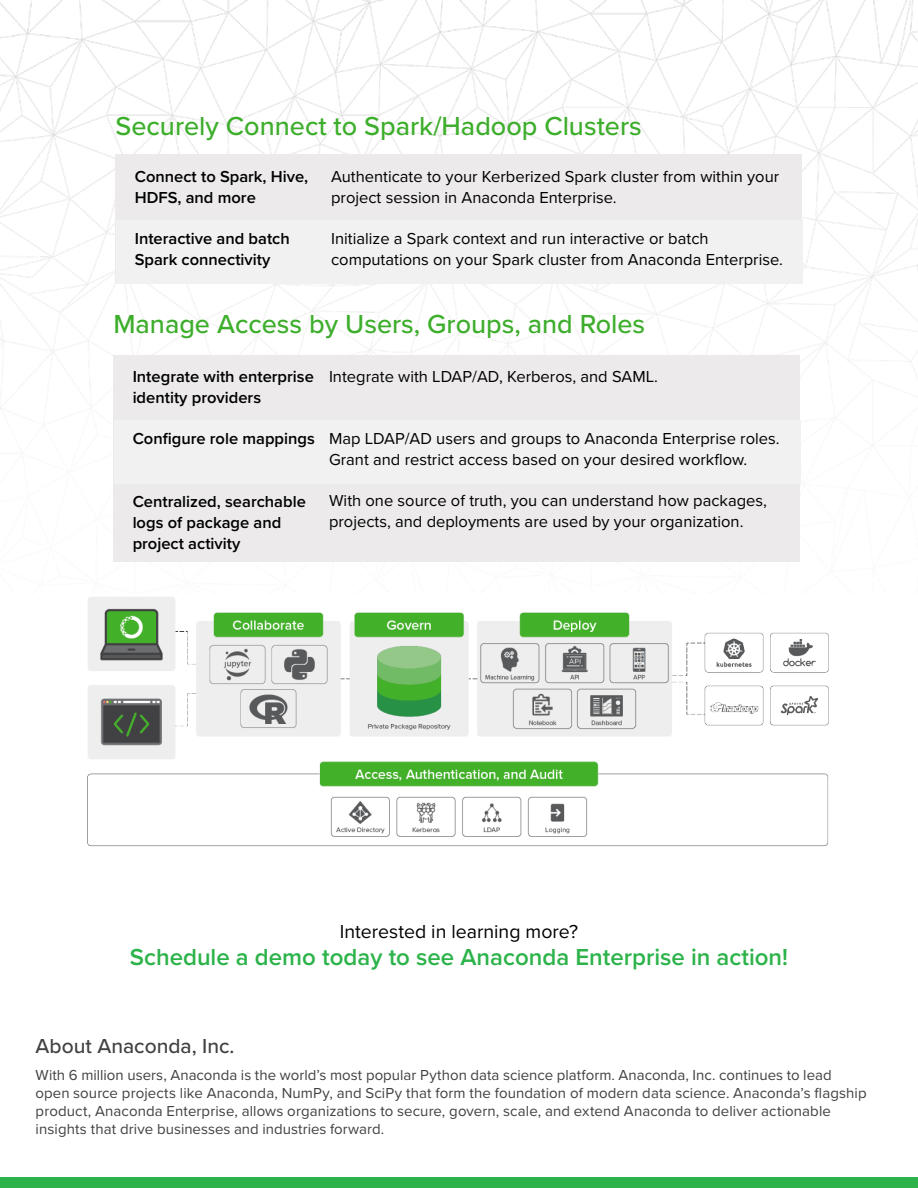
<style>
.page{position:relative;width:918px;height:1188px;background:#fff}
.page>*{position:absolute;margin:0;border:0;box-sizing:border-box;transform-origin:0 0}
.t1{font:500 27px "Proxima Nova";color:#3dae2b}
.t2{font:600 24px "Proxima Nova";color:#2cb34a}
.t3{font:500 21px "Proxima Nova";color:#414042}
.t4{font:19.5px "Proxima Nova";color:#000}
.t5{font:16.5px/21px "Proxima Nova";color:#000}
.t6{font:600 16.5px/21px "Proxima Nova";color:#000}
.t7{font:15px/18px "Proxima Nova";letter-spacing:.005em;color:#414042}
</style>
<div class="page">
<img style="left:0;top:0;width:918px;height:562px">
<div style="left:0;top:1177px;width:918px;height:11px;background:#2cb34a"></div>
<div style="left:115px;top:155px;width:687px;height:127px;background:#eceaea"></div>
<div style="left:116px;top:220px;width:687px;height:64px;background:#f2f1f1"></div>
<div style="left:113px;top:355px;width:686px;height:207px;background:#eceaea"></div>
<div style="left:114px;top:420px;width:686px;height:64px;background:#f2f1f1"></div>
<img style="left:87px;top:597px;width:742px;height:250px">
<h1 class="t1" style="left:115px;top:110px;width:528px">Securely Connect to Spark/Hadoop Clusters</h1>
<p class="t5" style="left:331px;top:166px;width:450px">Authenticate to your Kerberized Spark cluster from within your project session in Anaconda Enterprise.</p>
<p class="t5" style="left:331px;top:228px;width:453px">Initialize a Spark context and run interactive or batch computations on your Spark cluster from Anaconda Enterprise.</p>
<p class="t6" style="left:135px;top:166px;width:175px">Connect to Spark, Hive,<br>HDFS, and more</p>
<p class="t6" style="left:135px;top:228px;width:157px">Interactive and batch<br>Spark connectivity</p>
<h1 class="t1" style="left:113px;top:308px;width:533px">Manage Access by Users, Groups, and Roles</h1>
<p class="t5" style="left:329px;top:366px;width:330px">Integrate with LDAP/AD, Kerberos, and SAML.</p>
<p class="t6" style="left:133px;top:366px;width:183px">Integrate with enterprise identity providers</p>
<p class="t6" style="left:133px;top:429px;width:184px">Configure role mappings</p>
<p class="t5" style="left:329px;top:428px;width:452px">Map LDAP/AD users and groups to Anaconda Enterprise roles.<br>Grant and restrict access based on your desired workflow.</p>
<p class="t5" style="left:329px;top:491px;width:439px">With one source of truth, you can understand how packages, projects, and deployments are used by your organization.</p>
<p class="t6" style="left:133px;top:492px;width:175px">Centralized, searchable logs of package and project activity</p>
<p class="t4" style="left:340px;top:919px;width:240px">Interested in learning more?</p>
<h2 class="t2" style="left:130px;top:943px;width:660px">Schedule a demo today to see Anaconda Enterprise in action!</h2>
<p class="t3" style="left:36px;top:1033px;width:200px">About Anaconda, Inc.</p>
<p class="t7" style="left:36px;top:1066px;width:832px">With 6 million users, Anaconda is the world’s most popular Python data science platform. Anaconda, Inc. continues to lead open source projects like Anaconda, NumPy, and SciPy that form the foundation of modern data science. Anaconda’s flagship product, Anaconda Enterprise, allows organizations to secure, govern, scale, and extend Anaconda to deliver actionable insights that drive businesses and industries forward.</p>
</div>
